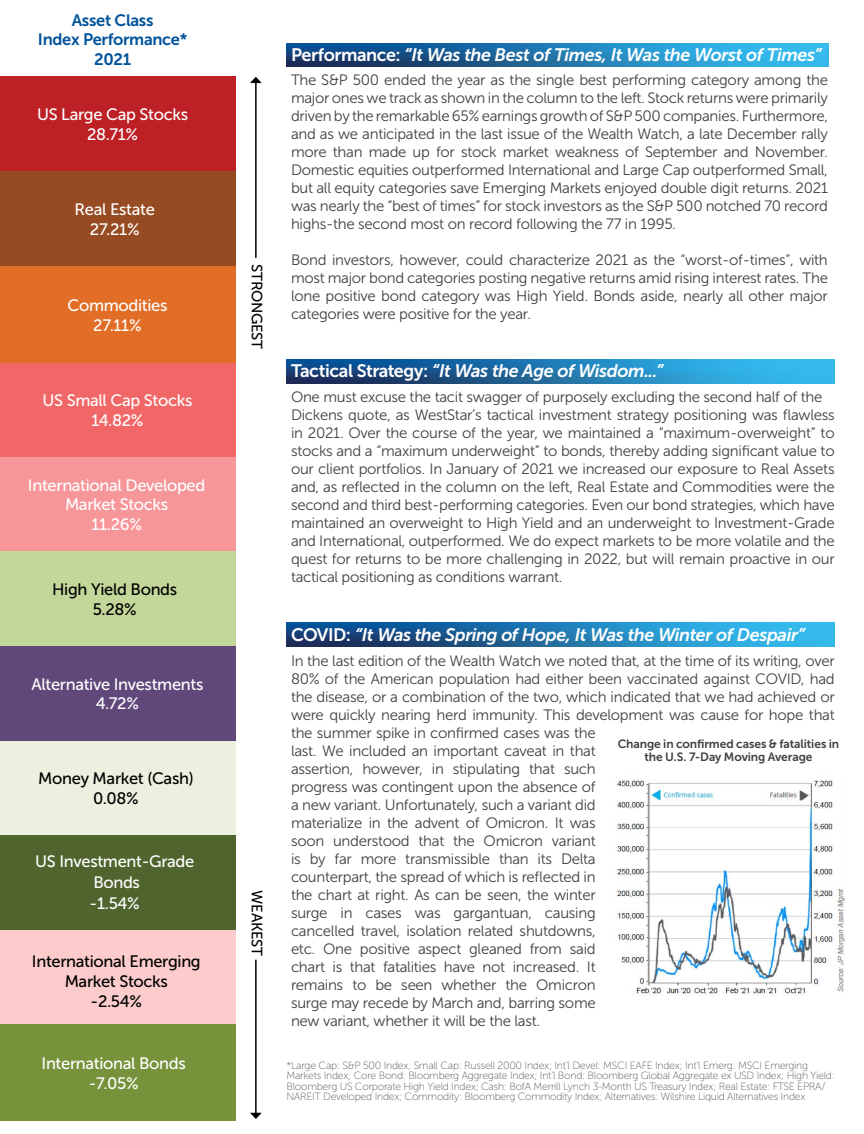
<style>
.page{position:relative;width:864px;height:1134px;background:#fff}
.page>*{position:absolute;margin:0;border:0;box-sizing:border-box;transform-origin:0 0}
.t1{font:italic 18px "Museo Sans 700";letter-spacing:-.025em;color:#fff}
.t2{font:16.5px/19.8px "Museo Sans 500";letter-spacing:-.02em;color:#fff;text-align:center}
.t3{font:16.5px/19.8px "Museo Sans 500";letter-spacing:-.02em;color:#000;text-align:center}
.t4{font:16.5px/19.8px "Museo Sans 700";letter-spacing:-.02em;color:#00539b;text-align:center}
.t5{font:15px/18px "Museo Sans 300";letter-spacing:-.02em;color:#404042;text-align:justify}
.t6{font:15px "Museo Sans 500";letter-spacing:-.02em;color:#000}
.t7{font:12px/13.5px "Museo Sans 700";letter-spacing:-.01em;color:#404042;text-align:center}
.t8{font:10.5px/10.5px "Museo Sans 100";letter-spacing:-.025em;color:#59595c}
.s1{font-style:normal}
</style>
<div class="page">
<div style="left:0;top:1024px;width:235px;height:97px;background:#76923b"></div>
<div style="left:0;top:930px;width:235px;height:94px;background:#fbcccb"></div>
<div style="left:0;top:457px;width:235px;height:95px;background:#f69699"></div>
<div style="left:0;top:171px;width:235px;height:95px;background:#974b22"></div>
<div style="left:0;top:835px;width:235px;height:95px;background:#50642d"></div>
<div style="left:0;top:741px;width:235px;height:94px;background:#ecf0df"></div>
<div style="left:0;top:646px;width:235px;height:95px;background:#60487a"></div>
<div style="left:0;top:363px;width:235px;height:94px;background:#f16767"></div>
<div style="left:0;top:77px;width:235px;height:94px;background:#bd2025"></div>
<div style="left:0;top:552px;width:235px;height:94px;background:#c3d79a"></div>
<hr style="left:255px;top:82px;width:2px;height:176px;background:#000">
<svg style="left:250px;top:77px;width:12px;height:6px"></svg>
<div style="left:0;top:266px;width:235px;height:97px;background:#e16d26"></div>
<hr style="left:255px;top:960px;width:2px;height:153px;background:#000">
<svg style="left:250px;top:1113px;width:12px;height:6px"></svg>
<img style="left:286px;top:43px;width:542px;height:24px">
<img style="left:286px;top:360px;width:549px;height:23px">
<img style="left:286px;top:623px;width:549px;height:23px">
<img style="left:614px;top:775px;width:230px;height:221px">
<p class="t4" style="left:38px;top:10px;width:151px">Asset Class<br>Index Performance*<br>2021</p>
<p class="t2" style="left:37px;top:105px;width:153px">US Large Cap Stocks<br>28.71%</p>
<p class="t2" style="left:75px;top:199px;width:82px">Real Estate<br>27.21%</p>
<p class="t2" style="left:67px;top:296px;width:101px">Commodities<br>27.11%</p>
<p class="t2" style="left:42px;top:391px;width:152px">US Small Cap Stocks<br>14.82%</p>
<p class="t2" style="left:28px;top:475px;width:179px">International Developed<br>Market Stocks<br>11.26%</p>
<p class="t3" style="left:52px;top:580px;width:127px">High Yield Bonds<br>5.28%</p>
<p class="t2" style="left:31px;top:674px;width:174px">Alternative Investments<br>4.72%</p>
<p class="t3" style="left:38px;top:769px;width:157px">Money Market (Cash)<br>0.08%</p>
<p class="t2" style="left:35px;top:851px;width:161px;line-height:21px">US Investment-Grade<br>Bonds<br>-1.54%</p>
<p class="t3" style="left:32px;top:952px;width:170px">International Emerging<br>Market Stocks<br>-2.54%</p>
<p class="t2" style="left:42px;top:1053px;width:146px">International Bonds -7.05%</p>
<p class="t6" style="left:265px;top:264px;width:87px;rotate:90deg">STRONGEST</p>
<p class="t6" style="left:265px;top:890px;width:67px;rotate:90deg">WEAKEST</p>
<p class="t1" style="left:291px;top:45px;width:532px"><span class="s1">Performance:</span> “It Was the Best of Times, It Was the Worst of Times”</p>
<p class="t5" style="left:291px;top:71px;width:539px">The S&amp;P 500 ended the year as the single best performing category among the major ones we track as shown in the column to the left. Stock returns were primarily driven by the remarkable 65% earnings growth of S&amp;P 500 companies. Furthermore, and as we anticipated in the last issue of the Wealth Watch, a late December rally more than made up for stock market weakness of September and November.<br>Domestic equities outperformed International and Large Cap outperformed Small, but all equity categories save Emerging Markets enjoyed double digit returns. 2021 was nearly the “best of times” for stock investors as the S&amp;P 500 notched 70 record highs-the second most on record following the 77 in 1995.</p>
<p class="t5" style="left:291px;top:251px;width:538px">Bond investors, however, could characterize 2021 as the “worst-of-times”, with most major bond categories posting negative returns amid rising interest rates. The lone positive bond category was High Yield. Bonds aside, nearly all other major categories were positive for the year.</p>
<p class="t1" style="left:291px;top:361px;width:374px"><span class="s1">Tactical Strategy:</span> “It Was the Age of Wisdom...”</p>
<p class="t5" style="left:291px;top:388px;width:545px;text-align:left">One must excuse the tacit swagger of purposely excluding the second half of the Dickens quote, as WestStar’s tactical investment strategy positioning was flawless in 2021. Over the course of the year, we maintained a “maximum-overweight” to stocks and a “maximum underweight” to bonds, thereby adding significant value to our client portfolios. In January of 2021 we increased our exposure to Real Assets and, as reflected in the column on the left, Real Estate and Commodities were the second and third best-performing categories. Even our bond strategies, which have maintained an overweight to High Yield and an underweight to Investment-Grade and International, outperformed. We do expect markets to be more volatile and the quest for returns to be more challenging in 2022, but will remain proactive in our tactical positioning as conditions warrant.</p>
<p class="t1" style="left:291px;top:625px;width:516px"><span class="s1">COVID:</span> “It Was the Spring of Hope, It Was the Winter of Despair”</p>
<p class="t5" style="left:291px;top:652px;width:545px;text-align:left">In the last edition of the Wealth Watch we noted that, at the time of its writing, over 80% of the American population had either been vaccinated against COVID, had the disease, or a combination of the two, which indicated that we had achieved or were quickly nearing herd immunity. This development was cause for hope that the summer spike in confirmed cases was the<br>last. We included an important caveat in that<br>assertion, however, in stipulating that such<br>progress was contingent upon the absence of<br>a new variant. Unfortunately, such a variant did<br>materialize in the advent of Omicron. It was<br>soon understood that the Omicron variant<br>is by far more transmissible than its Delta<br>counterpart, the spread of which is reflected in<br>the chart at right. As can be seen, the winter<br>surge in cases was gargantuan, causing<br>cancelled travel, isolation related shutdowns,<br>etc. One positive aspect gleaned from said<br>chart is that fatalities have not increased. It<br>remains to be seen whether the Omicron<br>surge may recede by March and, barring some<br>new variant, whether it will be the last.</p>
<p class="t7" style="left:618px;top:737px;width:223px">Change in confirmed cases &amp; fatalities in the U.S. 7-Day Moving Average</p>
<p class="t8" style="left:286px;top:1060px;width:550px">*Large Cap: S&amp;P 500 Index; Small Cap: Russell 2000 Index; Int’l Devel: MSCI EAFE Index; Int’l Emerg: MSCI Emerging Markets Index; Core Bond: Bloomberg Aggregate Index; Int’l Bond: Bloomberg Global Aggregate ex USD Index; High Yield:<br>Bloomberg US Corporate High Yield Index; Cash: BofA Merrill Lynch 3-Month US Treasury Index; Real Estate: FTSE EPRA/ NAREIT Developed Index; Commodity: Bloomberg Commodity Index; Alternatives: Wilshire Liquid Alternatives Index</p>
</div>
